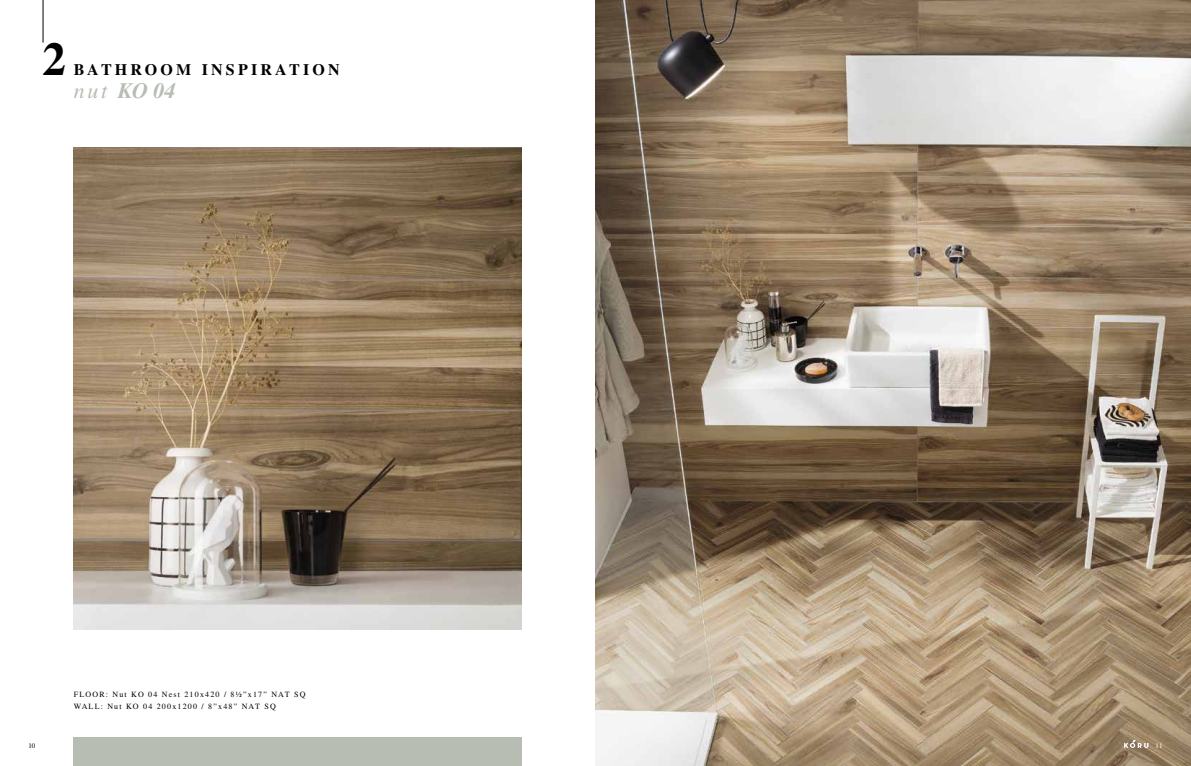
<style>
.page{position:relative;width:1191px;height:766px;background:#fff}
.page>*{position:absolute;margin:0;border:0;box-sizing:border-box;transform-origin:0 0}
.t1{font:700 46.9px "STIX General";color:#000}
.t2{font:italic 700 22px "STIX General";color:#b7bdb3}
.t3{font:700 16px "STIX General";letter-spacing:.2em;color:#000}
.t4{font:8px/12.4px "STIX General";letter-spacing:.15em;color:#000}
.t5{font:7px "STIX General";color:#000}
.t6{font:7px "STIX General";color:#fff}
.s1{font-weight:400}
</style>
<div class="page">
<div style="left:74px;top:737px;width:448px;height:28px;background:#b7bdb3"></div>
<img style="left:74px;top:147px;width:448px;height:482px">
<hr style="left:43px;top:0;width:1px;height:43px;background:#000">
<img style="left:595px;top:0;width:596px;height:765px">
<svg style="left:1124px;top:739px;width:24px;height:8px"></svg>
<h1 class="t1" style="left:43px;top:26px;width:25px">2</h1>
<h3 class="t3" style="left:74px;top:58px;width:267px">BATHROOM INSPIRATION</h3>
<h2 class="t2" style="left:74px;top:75px;width:103px"><span class="s1">nut</span> KO 04</h2>
<p class="t4" style="left:74px;top:688px;width:233px">FLOOR: Nut KO 04 Nest 210x420 / 8½”x17” NAT SQ<br>WALL: Nut KO 04 200x1200 / 8”x48” NAT SQ</p>
<p class="t5" style="left:28px;top:740px;width:8px">10</p>
<p class="t6" style="left:1155px;top:740px;width:8px">11</p>
</div>
